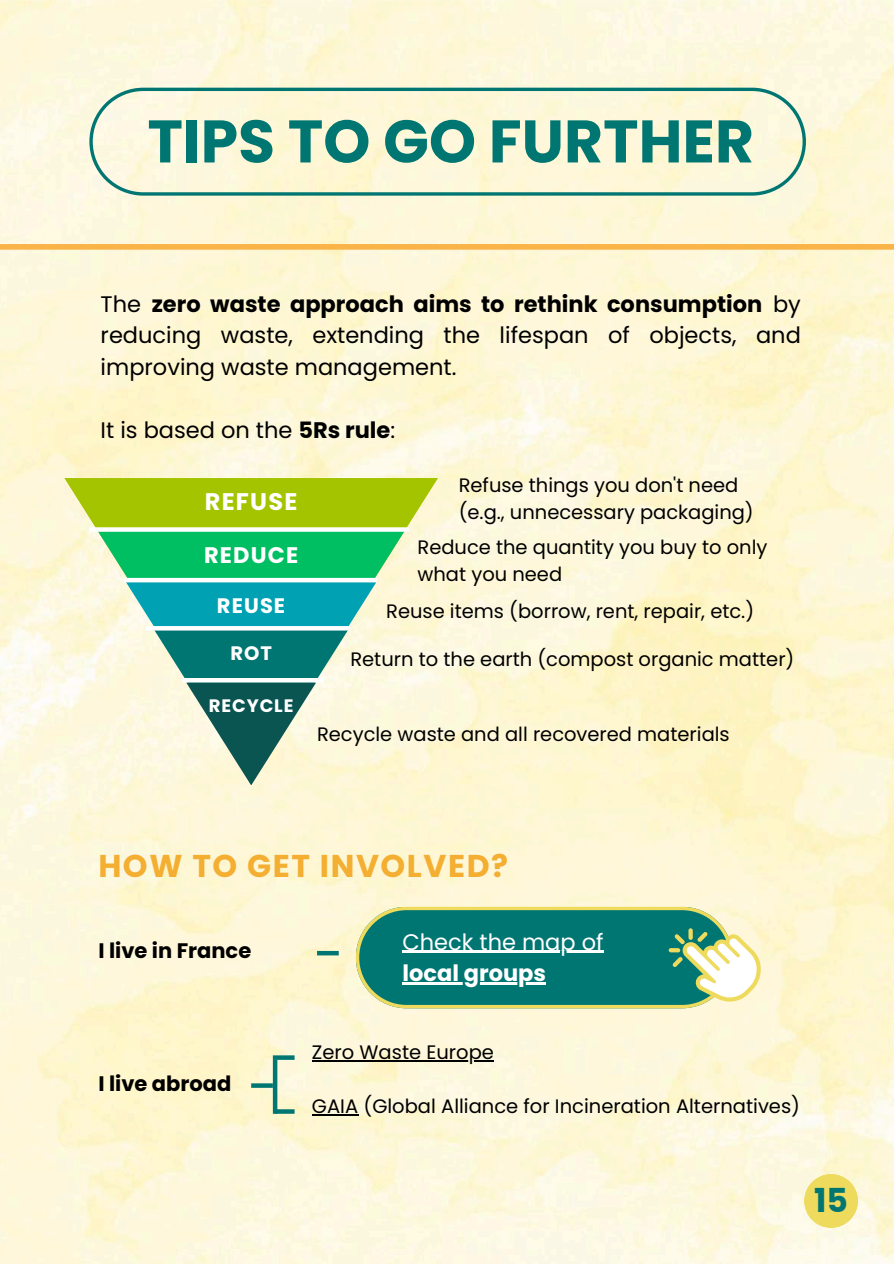
<style>
.page{position:relative;width:894px;height:1264px;background:#fff}
.page>*{position:absolute;margin:0;border:0;box-sizing:border-box;transform-origin:0 0}
.t1{font:700 60px "Poppins";color:#007672}
.t2{font:700 33px "Poppins";color:#007672}
.t3{font:700 31.5px "Poppins";letter-spacing:.05em;color:#f4ae31}
.t4{font:700 24px "Poppins";letter-spacing:.05em;color:#fff}
.t5{font:22.5px/31.5px "Poppins";color:#000;text-align:justify}
.t6{font:700 22.5px "Poppins";color:#fff}
.t7{font:22.5px "Poppins";color:#fff}
.t8{font:700 21px "Poppins";color:#000}
.t9{font:700 21px "Poppins";letter-spacing:.05em;color:#fff}
.t10{font:19.5px/27px "Poppins";color:#000}
.t11{font:700 19.5px "Poppins";color:#fff}
.t12{font:700 18px "Poppins";letter-spacing:.05em;color:#fff}
.s1{font-weight:700}
</style>
<div class="page">
<img style="left:0;top:0;width:893px;height:1263px">
<img style="left:64px;top:472px;width:772px;height:303px">
<div style="left:317px;top:950px;width:21px;height:5px;background:#007672"></div>
<svg style="left:251px;top:1083px;width:22px;height:4px"></svg>
<hr style="left:273px;top:1059px;width:4px;height:54px;background:#007672">
<svg style="left:273px;top:1055px;width:21px;height:4px"></svg>
<svg style="left:277px;top:1109px;width:17px;height:4px"></svg>
<div style="left:804px;top:1174px;width:53px;height:53px;background:#eedb5e;border-radius:50%"></div>
<div style="left:0;top:244px;width:893px;height:6px;background:#f9b347"></div>
<svg style="left:89px;top:88px;width:716px;height:108px;background:#edeed3"></svg>
<svg style="left:356px;top:906px;width:404px;height:102px;background:#3d9381"></svg>
<svg style="left:64px;top:478px;width:373px;height:296px;background:#d1de70"></svg>
<hr style="left:312px;top:1060px;width:182px;height:1px;background:#000">
<hr style="left:312px;top:1114px;width:46px;height:1px;background:#000">
<hr style="left:402px;top:950px;width:201px;height:3px;background:#fff">
<hr style="left:402px;top:982px;width:144px;height:2px;background:#fff">
<svg style="left:97px;top:532px;width:308px;height:242px;background:#7ddb9f"></svg>
<svg style="left:125px;top:582px;width:252px;height:198px;background:#80cdc8"></svg>
<svg style="left:153px;top:630px;width:196px;height:155px;background:#84b1a2"></svg>
<div style="left:89px;top:527px;width:320px;height:5px;background:#fff"></div>
<hr style="left:124px;top:578px;width:253px;height:4px;background:#fff">
<hr style="left:146px;top:626px;width:204px;height:4px;background:#fff">
<hr style="left:182px;top:678px;width:142px;height:4px;background:#fff">
<h1 class="t1" style="left:147px;top:99px;width:608px">TIPS TO GO FURTHER</h1>
<p class="t5" style="left:101px;top:288px;width:701px">The <span class="s1">zero waste approach aims to rethink consumption</span> by reducing waste, extending the lifespan of objects, and improving waste management.</p>
<p class="t5" style="left:101px;top:414px;width:296px">It is based on the <span class="s1">5Rs rule</span>:</p>
<p class="t4" style="left:205px;top:485px;width:94px">REFUSE</p>
<p class="t6" style="left:204px;top:539px;width:96px">REDUCE</p>
<p class="t9" style="left:217px;top:590px;width:70px">REUSE</p>
<p class="t11" style="left:230px;top:639px;width:43px">ROT</p>
<p class="t12" style="left:209px;top:692px;width:86px">RECYCLE</p>
<p class="t10" style="left:458px;top:471px;width:296px">Refuse things you don't need (e.g., unnecessary packaging)</p>
<p class="t10" style="left:417px;top:534px;width:351px">Reduce the quantity you buy to only what you need</p>
<p class="t10" style="left:386px;top:597px;width:369px">Reuse items (borrow, rent, repair, etc.)</p>
<p class="t10" style="left:350px;top:645px;width:445px">Return to the earth (compost organic matter)</p>
<p class="t10" style="left:317px;top:720px;width:414px">Recycle waste and all recovered materials</p>
<h3 class="t3" style="left:98px;top:843px;width:411px">HOW TO GET INVOLVED?</h3>
<p class="t8" style="left:98px;top:935px;width:154px">I live in France</p>
<p class="t8" style="left:98px;top:1069px;width:134px">I live abroad</p>
<p class="t7" style="left:402px;top:926px;width:202px">Check the map of</p>
<p class="t6" style="left:402px;top:957px;width:145px">local groups</p>
<p class="t10" style="left:312px;top:1038px;width:183px">Zero Waste Europe</p>
<p class="t10" style="left:312px;top:1092px;width:489px">GAIA (Global Alliance for Incineration Alternatives)</p>
<h2 class="t2" style="left:814px;top:1176px;width:35px">15</h2>
</div>
